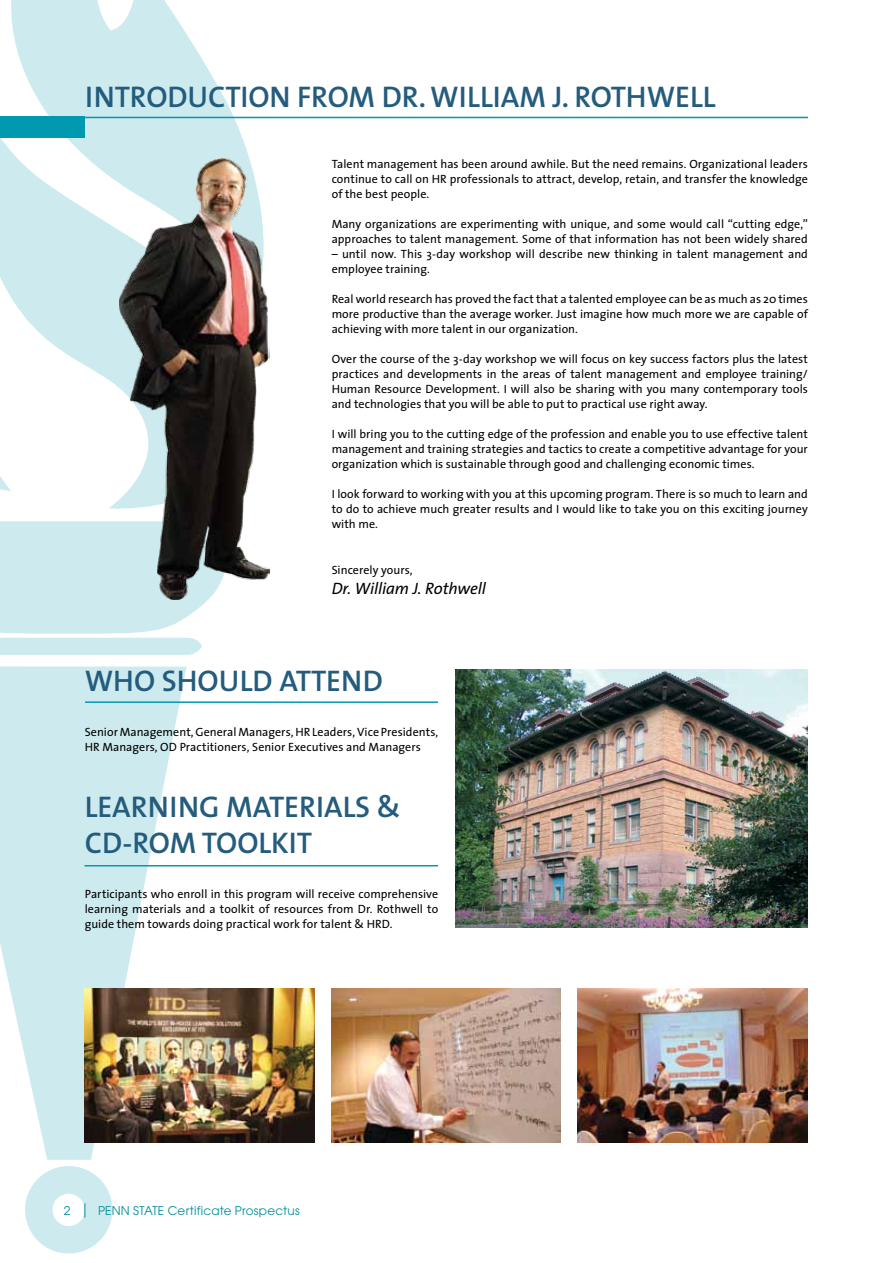
<style>
.page{position:relative;width:893px;height:1263px;background:#fff}
.page>*{position:absolute;margin:0;border:0;box-sizing:border-box;transform-origin:0 0}
.t1{font:600 30px/36px "The Sans";color:#245c7d}
.t2{font:italic 16.5px "The Sans";letter-spacing:-.01em;color:#000}
.t3{font:12px/15px "The Sans";letter-spacing:.005em;color:#000;text-align:justify}
.t4{font:12px "Avant Garde";letter-spacing:.02em;color:#008d9b}
</style>
<div class="page">
<svg style="left:0;top:666px;width:187px;height:494px;fill:#cdebef"></svg>
<svg style="left:0;top:521px;width:208px;height:134px;background:#d1ecf0"></svg>
<svg style="left:0;top:305px;width:120px;height:204px"></svg>
<svg style="left:0;top:0;width:265px;height:305px;fill:#cdebef"></svg>
<svg style="left:25px;top:1166px;width:87px;height:87px"></svg>
<div style="left:0;top:117px;width:85px;height:21px;background:#0099b0"></div>
<hr style="left:85px;top:117px;width:723px;height:1px;background:#0099b0">
<hr style="left:85px;top:701px;width:353px;height:2px;background:#0099b0">
<hr style="left:85px;top:865px;width:353px;height:1px;background:#0099b0">
<img style="left:120px;top:159px;width:150px;height:441px">
<img style="left:455px;top:669px;width:353px;height:259px">
<img style="left:578px;top:989px;width:229px;height:153px">
<img style="left:85px;top:989px;width:229px;height:153px">
<img style="left:331px;top:989px;width:230px;height:153px">
<h1 class="t1" style="left:85px;top:78px;width:528px">INTRODUCTION FROM DR. WILLIAM J. ROTHW</h1>
<h1 class="t1" style="left:675px;top:78px;width:28px">ELL</h1>
<p class="t3" style="left:332px;top:156px;width:478px">Talent management has been around awhile. But the need remains. Organizational leaders continue to call on HR professionals to attract, develop, retain, and transfer the knowledge of the best people.</p>
<p class="t3" style="left:332px;top:216px;width:478px">Many organizations are experimenting with unique, and some would call “cutting edge,” approaches to talent management. Some of that information has not been widely shared</p>
<p class="t3" style="left:332px;top:246px;width:478px">– until now. This 3-day workshop will describe new thinking in talent management and employee training.</p>
<p class="t3" style="left:332px;top:291px;width:478px">Real world research has proved the fact that a talented employee can be as much as 20 times more productive than the average worker. Just imagine how much more we are capable of achieving with more talent in our organization.</p>
<p class="t3" style="left:332px;top:351px;width:478px">Over the course of the 3-day workshop we will focus on key success factors plus the latest practices and developments in the areas of talent management and employee training/ Human Resource Development. I will also be sharing with you many contemporary tools and technologies that you will be able to put to practical use right away.</p>
<p class="t3" style="left:332px;top:426px;width:478px">I will bring you to the cutting edge of the profession and enable you to use effective talent management and training strategies and tactics to create a competitive advantage for your organization which is sustainable through good and challenging economic times.</p>
<p class="t3" style="left:332px;top:486px;width:478px">I look forward to working with you at this upcoming program. There is so much to learn and to do to achieve much greater results and I would like to take you on this exciting journey with me.</p>
<p class="t3" style="left:332px;top:562px;width:83px">Sincerely yours,</p>
<h2 class="t2" style="left:332px;top:575px;width:156px">Dr. William J. Rothwell</h2>
<h1 class="t1" style="left:85px;top:662px;width:112px">WHO SHOULD</h1>
<h1 class="t1" style="left:279px;top:662px;width:82px">ATTEND</h1>
<p class="t3" style="left:85px;top:724px;width:355px">Senior Management, General Managers, HR Leaders, Vice Presidents,<br>HR Managers, OD Practitioners, Senior Executives and Managers</p>
<h1 class="t1" style="left:85px;top:788px;width:317px">LEARNING MATERIALS &amp;<br>CD-ROM TOOLKIT</h1>
<p class="t3" style="left:85px;top:886px;width:355px">Participants who enroll in this program will receive comprehensive learning materials and a toolkit of resources from Dr. Rothwell to guide them towards doing practical work for talent &amp; HRD.</p>
<p class="t4" style="left:64px;top:1204px;width:8px">2</p>
<p class="t4" style="left:98px;top:1204px;width:203px">PENN STATE Certificate Prospectus</p>
</div>
